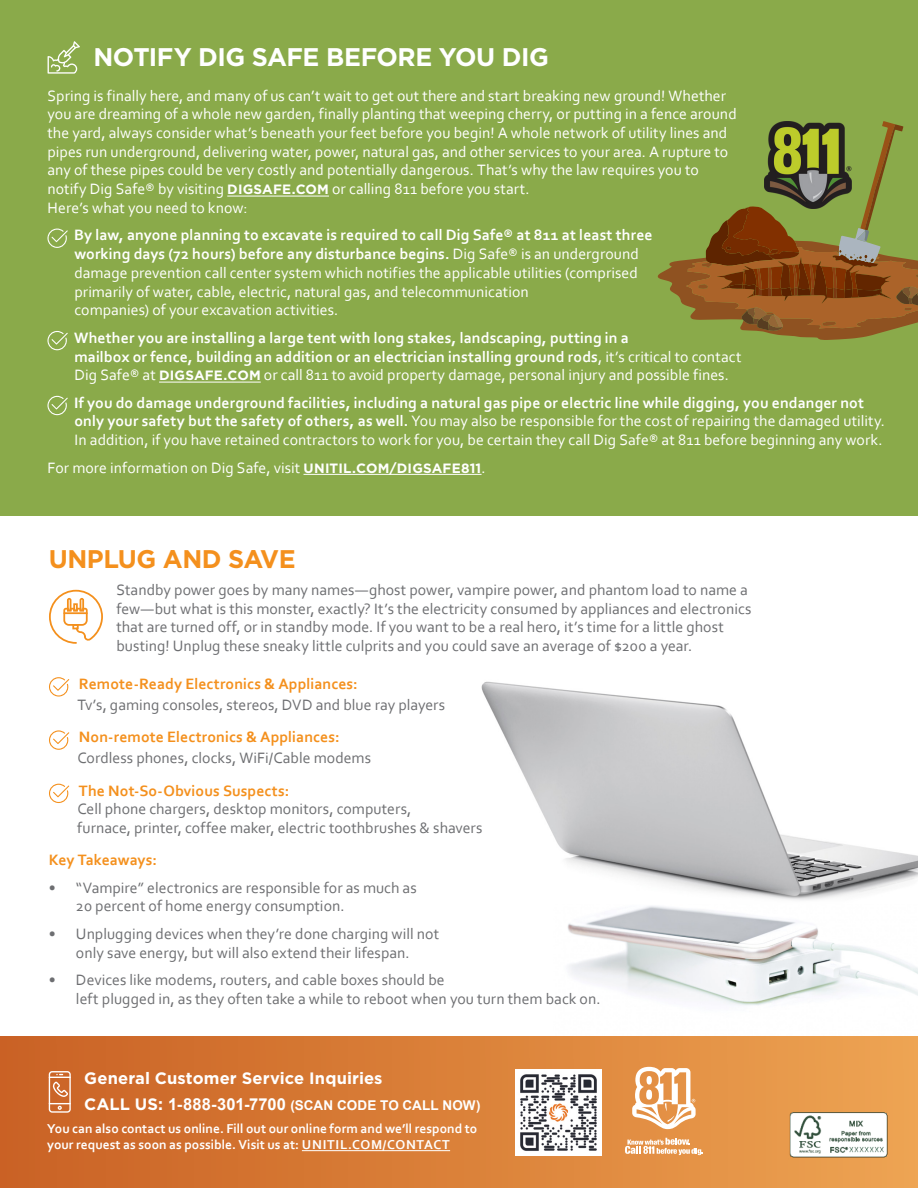
<style>
.page{position:relative;width:918px;height:1188px;background:#fff}
.page>*{position:absolute;margin:0;border:0;box-sizing:border-box;transform-origin:0 0}
.t1{font:700 25.5px "Gotham";letter-spacing:-.02em;color:#fff}
.t2{font:700 25.5px "Gotham";letter-spacing:-.02em;color:#f4901d}
.t3{font:700 16.5px "Gotham";letter-spacing:.005em;color:#fff}
.t4{font:15.75px/18.8px "Corbel";letter-spacing:.005em;color:#fff}
.t5{font:15.75px/18.8px "Corbel";color:#6d6e71}
.t6{font:700 15.75px/18.8px "Corbel";letter-spacing:.005em;color:#fff}
.t7{font:700 15.75px "Corbel";letter-spacing:.005em;color:#f4901d}
.t8{font:700 13.5px/16.2px "Corbel";letter-spacing:.005em;color:#fff}
.t9{font:700 13.5px "Arial";letter-spacing:.005em;color:#fff}
.s1{font-family:"Gotham";font-weight:700;font-size:13.5px}
.s2{font-weight:700}
.s3{font-weight:400}
.s4{font-family:"Gotham";font-size:13.5px}
.s5{font-family:"Gotham";font-size:16.5px}
.s6{font-size:16.5px}
</style>
<div class="page">
<img style="left:481px;top:681px;width:437px;height:203px">
<img style="left:553px;top:906px;width:365px;height:131px">
<div style="left:0;top:1037px;width:918px;height:151px;background:linear-gradient(to right,#c96124,#eea454)"></div>
<img style="left:789px;top:1109px;width:101px;height:51px">
<hr style="left:302px;top:1150px;width:148px;height:1px;background:#fff">
<svg style="left:49px;top:1071px;width:22px;height:42px"></svg>
<img style="left:515px;top:1070px;width:86px;height:85px">
<svg style="left:632px;top:1067px;width:64px;height:62px"></svg>
<svg style="left:625px;top:1138px;width:78px;height:17px"></svg>
<div style="left:0;top:0;width:918px;height:515px;background:#8aaa4a"></div>
<svg style="left:49px;top:677px;width:20px;height:20px"></svg>
<svg style="left:49px;top:730px;width:20px;height:20px"></svg>
<svg style="left:49px;top:784px;width:20px;height:19px"></svg>
<svg style="left:49px;top:590px;width:54px;height:54px"></svg>
<hr style="left:227px;top:196px;width:102px;height:1px;background:#fff">
<hr style="left:159px;top:382px;width:102px;height:1px;background:#fff">
<hr style="left:304px;top:474px;width:178px;height:1px;background:#fff">
<svg style="left:47px;top:229px;width:21px;height:19px"></svg>
<svg style="left:47px;top:331px;width:21px;height:19px"></svg>
<svg style="left:47px;top:396px;width:21px;height:19px"></svg>
<svg style="left:48px;top:41px;width:32px;height:33px"></svg>
<svg style="left:657px;top:121px;width:261px;height:219px"></svg>
<svg style="left:670px;top:884px;width:223px;height:16px"></svg>
<h1 class="t1" style="left:93px;top:42px;width:457px">NOTIFY DIG SAFE BEFORE YOU DIG</h1>
<p class="t4" style="left:47px;top:86px;width:691px">Spring is finally here, and many of us can’t wait to get out there and start breaking new ground! Whether you are dreaming of a whole new garden, finally planting that weeping cherry, or putting in a fence around the yard, always consider what’s beneath your feet before you begin! A whole network of utility lines and pipes run underground, delivering water, power, natural gas, and other services to your area. A rupture to any of these pipes could be very costly and potentially dangerous. That’s why the law requires you to notify Dig Safe® by visiting <span class="s1">DIGSAFE.COM</span> or calling 811 before you start.<br>Here’s what you need to know:</p>
<p class="t4" style="left:74px;top:225px;width:580px"><span class="s2">By law, anyone planning to excavate is required to call Dig Safe® at 811 at least three working days (72 hours) before any disturbance begins.</span> Dig Safe® is an underground damage prevention call center system which notifies the applicable utilities (comprised primarily of water, cable, electric, natural gas, and telecommunication<br>companies) of your excavation activities.</p>
<p class="t6" style="left:74px;top:328px;width:669px">Whether you are installing a large tent with long stakes, landscaping, putting in a<br>mailbox or fence, building an addition or an electrician installing ground rods<span class="s3">, it’s critical to contact<br>Dig Safe® at</span> <span class="s4">DIGSAFE.COM</span> <span class="s3">or call 811 to avoid property damage, personal injury and possible fines.</span></p>
<p class="t4" style="left:74px;top:393px;width:812px"><span class="s2">If you do damage underground facilities, including a natural gas pipe or electric line while digging, you endanger not only your safety but the safety of others, as well.</span> You may also be responsible for the cost of repairing the damaged utility.<br>In addition, if you have retained contractors to work for you, be certain they call Dig Safe® at 811 before beginning any work.</p>
<p class="t4" style="left:47px;top:458px;width:440px">For more information on Dig Safe, visit <span class="s1">UNITIL.COM/DIGSAFE811</span>.</p>
<h1 class="t2" style="left:49px;top:544px;width:248px">UNPLUG AND SAVE</h1>
<p class="t5" style="left:116px;top:580px;width:636px">Standby power goes by many names—ghost power, vampire power, and phantom load to name a few—but what is this monster, exactly? It’s the electricity consumed by appliances and electronics that are turned off, or in standby mode. If you want to be a real hero, it’s time for a little ghost busting! Unplug these sneaky little culprits and you could save an average of $200 a year.</p>
<p class="t7" style="left:79px;top:674px;width:280px">Remote-Ready Electronics &amp; Appliances:</p>
<p class="t5" style="left:77px;top:695px;width:369px">Tv’s, gaming consoles, stereos, DVD and blue ray players</p>
<p class="t7" style="left:79px;top:727px;width:262px">Non-remote Electronics &amp; Appliances:</p>
<p class="t5" style="left:77px;top:748px;width:295px">Cordless phones, clocks, WiFi/Cable modems</p>
<p class="t7" style="left:79px;top:781px;width:212px">The Not-So-Obvious Suspects:</p>
<p class="t5" style="left:77px;top:799px;width:407px">Cell phone chargers, desktop monitors, computers,<br>furnace, printer, coffee maker, electric toothbrushes &amp; shavers</p>
<p class="t7" style="left:49px;top:850px;width:110px">Key Takeaways:</p>
<p class="t5" style="left:76px;top:878px;width:342px;text-indent:-27px">• “Vampire” electronics are responsible for as much as<br>20 percent of home energy consumption.</p>
<p class="t5" style="left:49px;top:924px;width:392px;text-align:center">• Unplugging devices when they’re done charging will not only save energy, but will also extend their lifespan.</p>
<p class="t5" style="left:76px;top:970px;width:526px;text-indent:-27px">• Devices like modems, routers, and cable boxes should be<br>left plugged in, as they often take a while to reboot when you turn them back on.</p>
<p class="t3" style="left:84px;top:1069px;width:300px">General Customer Service Inquiries</p>
<p class="t9" style="left:84px;top:1097px;width:398px"><span class="s5">CALL US:</span> <span class="s6">1-888-301-7700</span> (SCAN CODE TO CALL NOW)</p>
<p class="t8" style="left:47px;top:1120px;width:432px">You can also contact us online. Fill out our online form and we’ll respond to your request as soon as possible. Visit us at: UNITIL.COM/CONTACT</p>
</div>
